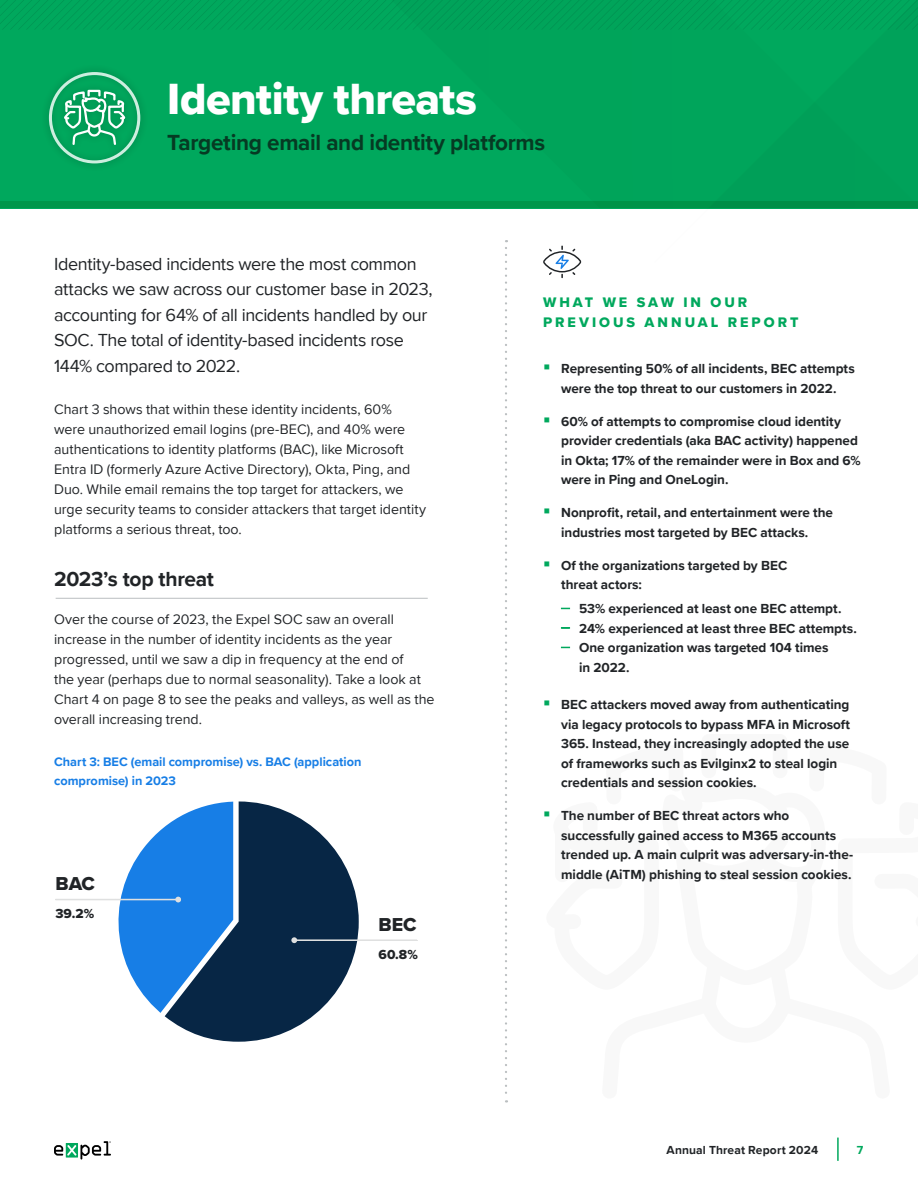
<style>
.page{position:relative;width:918px;height:1188px;background:#fff}
.page>*{position:absolute;margin:0;border:0;box-sizing:border-box;transform-origin:0 0}
.t1{font:45px "Proxima Nova Extrabld";letter-spacing:-.015em;color:#fff}
.t2{font:700 22.5px "Proxima Nova";letter-spacing:-.015em;color:#063a23}
.t3{font:700 21px "Proxima Nova";letter-spacing:-.015em;color:#212427}
.t4{font:19.5px "Proxima Nova Extrabld";color:#212427}
.t5{font:18px/25.5px "Proxima Nova";letter-spacing:-.025em;color:#212427}
.t6{font:14.25px/20px "Proxima Nova";letter-spacing:-.005em;color:#212427}
.t7{font:14.25px/20px "Proxima Nova Extrabld";letter-spacing:.21em;color:#00a85d}
.t8{font:13.65px "Proxima Nova Extrabld";color:#212427}
.t9{font:700 13.5px/19.5px "Proxima Nova";color:#212427}
.t10{font:700 12.75px/19.5px "Proxima Nova";color:#177ee6}
.t11{font:700 12px "Proxima Nova";letter-spacing:.01em;color:#212427}
.t12{font:700 12px "Proxima Nova";color:#00a85d}
</style>
<div class="page">
<div style="left:0;top:30px;width:654px;height:172px;background:#00a85d"></div>
<div style="left:654px;top:30px;width:264px;height:179px;background:#00a45b"></div>
<svg style="left:0;top:0;width:918px;height:30px;background:#00a45a"></svg>
<hr style="left:56px;top:598px;width:372px;height:1px;background:#babec0">
<div style="left:41px;top:64px;width:107px;height:107px;background:#000;opacity:.25"></div>
<svg style="left:62px;top:90px;width:65px;height:70px;background:#39b57d"></svg>
<div style="left:49px;top:72px;width:91px;height:91px;border:3px solid #cceedf;border-radius:50%"></div>
<svg style="left:173px;top:801px;width:186px;height:241px;fill:#072645"></svg>
<hr style="left:55px;top:899px;width:123px;height:1px;background:#dfe0e0">
<svg style="left:100px;top:801px;width:144px;height:221px"></svg>
<hr style="left:294px;top:939px;width:123px;height:2px;background:#dfe0e0">
<svg style="left:291px;top:937px;width:6px;height:6px"></svg>
<div style="left:0;top:202px;width:918px;height:6px;background:#00964b"></div>
<svg style="left:54px;top:1141px;width:57px;height:19px"></svg>
<svg style="left:505px;top:248px;width:2px;height:855px"></svg>
<svg style="left:543px;top:246px;width:38px;height:32px"></svg>
<h1 class="t1" style="left:167px;top:65px;width:311px">Identity threats</h1>
<h2 class="t2" style="left:167px;top:125px;width:379px">Targeting email and identity platforms</h2>
<h3 class="t5" style="left:54px;top:250px;width:380px">Identity-based incidents were the most common attacks we saw across our customer base in 2023, accounting for 64% of all incidents handled by our SOC. The total of identity-based incidents rose 144% compared to 2022.</h3>
<p class="t6" style="left:54px;top:399px;width:373px">Chart 3 shows that within these identity incidents, 60% were unauthorized email logins (pre-BEC), and 40% were authentications to identity platforms (BAC), like Microsoft Entra ID (formerly Azure Active Directory), Okta, Ping, and Duo. While email remains the top target for attackers, we urge security teams to consider attackers that target identity platforms a serious threat, too.</p>
<h3 class="t3" style="left:54px;top:563px;width:161px">2023’s top threat</h3>
<p class="t6" style="left:54px;top:609px;width:382px">Over the course of 2023, the Expel SOC saw an overall increase in the number of identity incidents as the year progressed, until we saw a dip in frequency at the end of<br>the year (perhaps due to normal seasonality). Take a look at Chart 4 on page 8 to see the peaks and valleys, as well as the overall increasing trend.</p>
<p class="t10" style="left:54px;top:751px;width:309px">Chart 3: BEC (email compromise) vs. BAC (application compromise) in 2023</p>
<h3 class="t4" style="left:55px;top:869px;width:41px">BAC</h3>
<p class="t8" style="left:55px;top:903px;width:40px">39.2%</p>
<h3 class="t4" style="left:379px;top:910px;width:40px">BEC</h3>
<p class="t8" style="left:379px;top:944px;width:41px">60.8%</p>
<p class="t7" style="left:543px;top:292px;width:257px">WHAT WE SAW IN OUR<br>PREVIOUS ANNUAL REPORT</p>
<p class="t9" style="left:561px;top:359px;width:295px">Representing 50% of all incidents, BEC attempts were the top threat to our customers in 2022.</p>
<p class="t9" style="left:561px;top:411px;width:301px">60% of attempts to compromise cloud identity provider credentials (aka BAC activity) happened in Okta; 17% of the remainder were in Box and 6% were in Ping and OneLogin.</p>
<p class="t9" style="left:561px;top:503px;width:273px">Nonprofit, retail, and entertainment were the industries most targeted by BEC attacks.</p>
<p class="t9" style="left:561px;top:555px;width:228px">Of the organizations targeted by BEC threat actors:</p>
<p class="t9" style="left:561px;top:599px;width:282px"><sup>—</sup> 53% experienced at least one BEC attempt.</p>
<p class="t9" style="left:561px;top:618px;width:297px"><sup>—</sup> 24% experienced at least three BEC attempts.</p>
<p class="t9" style="left:579px;top:638px;width:251px;text-indent:-18px"><sup>—</sup> One organization was targeted 104 times in 2022.</p>
<p class="t9" style="left:561px;top:695px;width:291px">BEC attackers moved away from authenticating via legacy protocols to bypass MFA in Microsoft 365. Instead, they increasingly adopted the use of frameworks such as Evilginx2 to steal login credentials and session cookies.</p>
<p class="t9" style="left:561px;top:806px;width:294px">The number of BEC threat actors who successfully gained access to M365 accounts trended up. A main culprit was adversary-in-the&shy;middle (AiTM) phishing to steal session cookies.</p>
<p class="t11" style="left:667px;top:1141px;width:153px">Annual Threat Report 2024</p>
<p class="t12" style="left:857px;top:1141px;width:8px">7</p>
</div>
